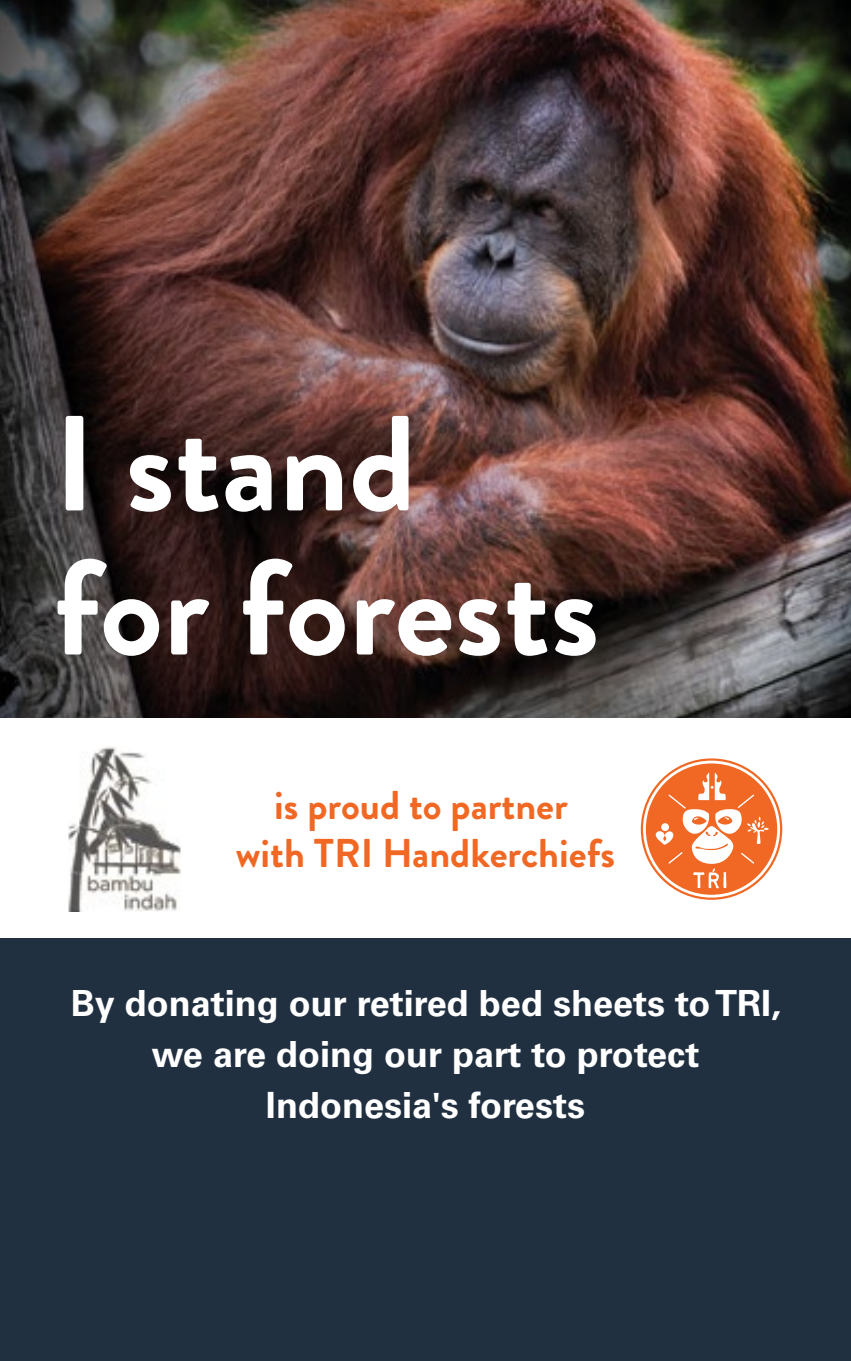
<style>
.page{position:relative;width:851px;height:1361px;background:#fff}
.page>*{position:absolute;margin:0;border:0;box-sizing:border-box;transform-origin:0 0}
.t1{font:700 135px/144px "Brandon Grotesque";color:#fff}
.t2{font:700 40.2px/48.3px "Brandon Grotesque";color:#f16824;text-align:center}
.t3{font:700 36px/51px "Univers LT Std";color:#fff;text-align:center}
</style>
<div class="page">
<div style="left:0;top:938px;width:850px;height:423px;background:#213040"></div>
<img style="left:713px;top:0;width:137px;height:717px">
<img style="left:0;top:0;width:713px;height:717px">
<svg style="left:640px;top:758px;width:142px;height:142px"></svg>
<img style="left:69px;top:747px;width:111px;height:165px">
<h1 class="t1" style="left:53px;top:394px;width:547px">I stand for forests</h1>
<p class="t2" style="left:236px;top:781px;width:380px">is proud to partner<br>with TRI Handkerchiefs</p>
<p class="t3" style="left:71px;top:978px;width:711px">By donating our retired bed sheets to TRI, we are doing our part to protect<br>Indonesia's forests</p>
</div>
